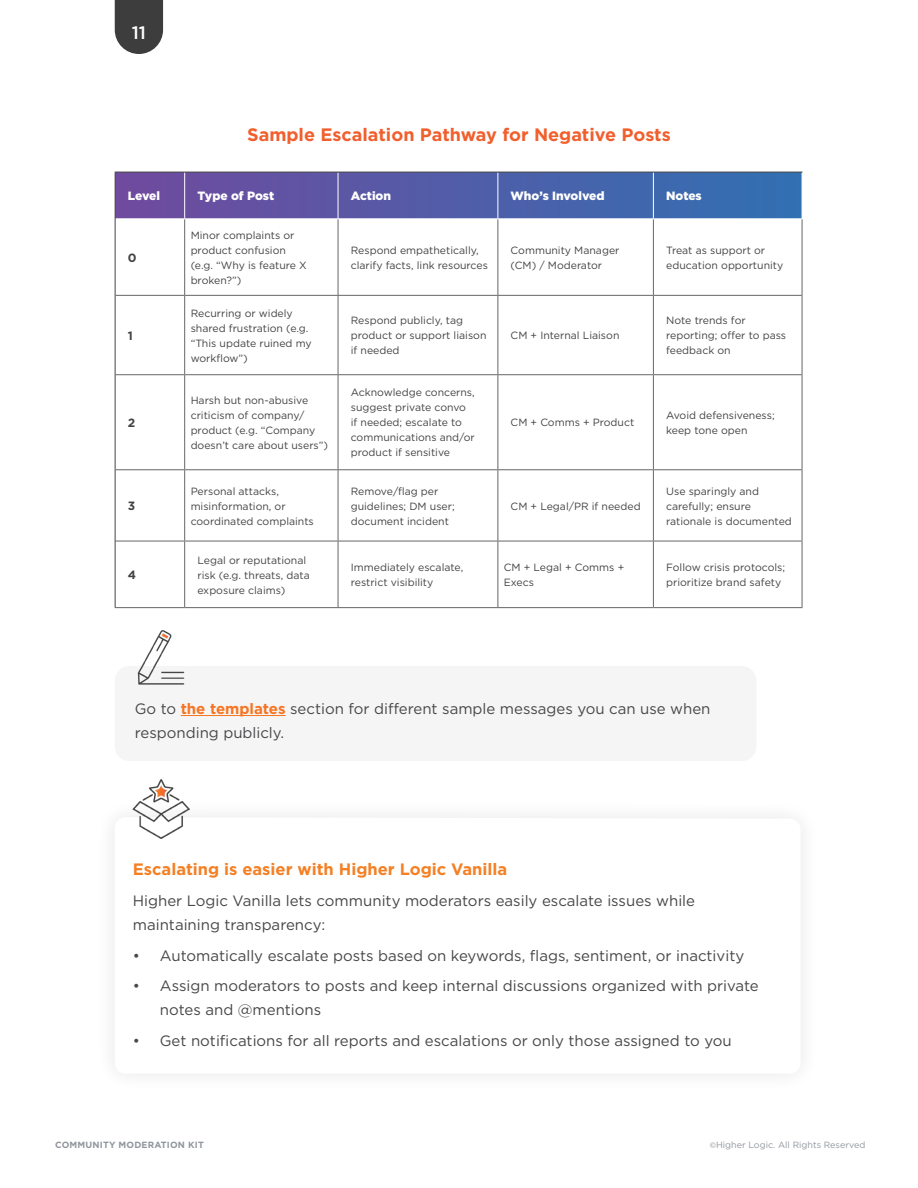
<style>
.page{position:relative;width:918px;height:1188px;background:#fff}
.page>*{position:absolute;margin:0;border:0;box-sizing:border-box;transform-origin:0 0}
.Subhead_-_White{font:700 18px "Gotham";color:#f15f2d}
.t1{font:500 18px "Gotham";color:#fff}
.Subhead_-_White-2{font:700 16.5px "Gotham";color:#f58024}
.Subhead_-_White-3{font:15px/24px "Gotham";color:#474648}
.Subhead_-_White-4{font:900 12px "Gotham";letter-spacing:-.005em;color:#fff}
.Subhead_-_White-5{font:700 12px "Gotham";color:#434343}
.Subhead_-_White-6{font:10.5px/15px "Gotham";color:#434343}
.t2{font:9px "Gotham";color:#91969d}
.t3{font:700 9px "Gotham";letter-spacing:.02em;color:#91969d}
.s1{font-weight:700;color:#f57523}
.s2{font-family:"Minion Pro"}
</style>
<div class="page">
<svg style="left:115px;top:0;width:48px;height:54px;background:#4f4f4f"></svg>
<svg style="left:116px;top:173px;width:686px;height:45px;background:#515da8"></svg>
<hr style="left:184px;top:219px;width:1px;height:76px;background:#656666">
<hr style="left:338px;top:219px;width:1px;height:76px;background:#656666">
<hr style="left:498px;top:219px;width:1px;height:76px;background:#656666">
<hr style="left:653px;top:219px;width:1px;height:76px;background:#656666">
<hr style="left:802px;top:219px;width:1px;height:76px;background:#656666">
<hr style="left:116px;top:295px;width:69px;height:1px;background:#656666">
<hr style="left:185px;top:295px;width:153px;height:1px;background:#656666">
<hr style="left:184px;top:296px;width:1px;height:78px;background:#656666">
<hr style="left:338px;top:295px;width:160px;height:1px;background:#656666">
<hr style="left:338px;top:296px;width:1px;height:78px;background:#656666">
<hr style="left:498px;top:295px;width:155px;height:1px;background:#656666">
<hr style="left:498px;top:296px;width:1px;height:78px;background:#656666">
<hr style="left:653px;top:295px;width:149px;height:1px;background:#656666">
<hr style="left:653px;top:296px;width:1px;height:78px;background:#656666">
<hr style="left:802px;top:296px;width:1px;height:78px;background:#656666">
<hr style="left:116px;top:374px;width:69px;height:1px;background:#656666">
<hr style="left:185px;top:374px;width:153px;height:1px;background:#656666">
<hr style="left:184px;top:375px;width:1px;height:94px;background:#656666">
<hr style="left:338px;top:374px;width:160px;height:1px;background:#656666">
<hr style="left:338px;top:375px;width:1px;height:94px;background:#656666">
<hr style="left:498px;top:374px;width:155px;height:1px;background:#656666">
<hr style="left:498px;top:375px;width:1px;height:94px;background:#656666">
<hr style="left:653px;top:374px;width:149px;height:1px;background:#656666">
<hr style="left:653px;top:375px;width:1px;height:94px;background:#656666">
<hr style="left:802px;top:375px;width:1px;height:94px;background:#656666">
<hr style="left:116px;top:469px;width:69px;height:1px;background:#656666">
<hr style="left:185px;top:469px;width:153px;height:1px;background:#656666">
<hr style="left:184px;top:470px;width:1px;height:71px;background:#656666">
<hr style="left:338px;top:469px;width:160px;height:1px;background:#656666">
<hr style="left:338px;top:470px;width:1px;height:71px;background:#656666">
<hr style="left:498px;top:469px;width:155px;height:1px;background:#656666">
<hr style="left:498px;top:470px;width:1px;height:71px;background:#656666">
<hr style="left:653px;top:469px;width:149px;height:1px;background:#656666">
<hr style="left:653px;top:470px;width:1px;height:71px;background:#656666">
<hr style="left:802px;top:470px;width:1px;height:71px;background:#656666">
<hr style="left:116px;top:541px;width:69px;height:1px;background:#656666">
<hr style="left:185px;top:541px;width:153px;height:1px;background:#656666">
<hr style="left:184px;top:541px;width:1px;height:66px;background:#656666">
<hr style="left:338px;top:541px;width:160px;height:1px;background:#656666">
<hr style="left:338px;top:541px;width:1px;height:66px;background:#656666">
<hr style="left:498px;top:541px;width:155px;height:1px;background:#656666">
<hr style="left:498px;top:541px;width:1px;height:66px;background:#656666">
<hr style="left:653px;top:541px;width:149px;height:1px;background:#656666">
<hr style="left:653px;top:541px;width:1px;height:66px;background:#656666">
<hr style="left:802px;top:541px;width:1px;height:66px;background:#656666">
<hr style="left:115px;top:607px;width:70px;height:1px;background:#656666">
<hr style="left:185px;top:607px;width:153px;height:1px;background:#656666">
<hr style="left:338px;top:607px;width:160px;height:1px;background:#656666">
<hr style="left:498px;top:607px;width:155px;height:1px;background:#656666">
<hr style="left:653px;top:607px;width:149px;height:1px;background:#656666">
<hr style="left:184px;top:172px;width:1px;height:46px;background:#fff">
<hr style="left:338px;top:172px;width:1px;height:46px;background:#fff">
<hr style="left:498px;top:172px;width:1px;height:46px;background:#fff">
<hr style="left:653px;top:172px;width:1px;height:46px;background:#fff">
<hr style="left:115px;top:172px;width:70px;height:1px;background:#434343">
<hr style="left:115px;top:172px;width:1px;height:47px;background:#434343">
<hr style="left:185px;top:172px;width:153px;height:1px;background:#434343">
<hr style="left:338px;top:172px;width:160px;height:1px;background:#434343">
<hr style="left:498px;top:172px;width:155px;height:1px;background:#434343">
<hr style="left:653px;top:172px;width:149px;height:1px;background:#434343">
<hr style="left:115px;top:219px;width:1px;height:76px;background:#434343">
<hr style="left:115px;top:295px;width:1px;height:80px;background:#434343">
<hr style="left:115px;top:375px;width:1px;height:95px;background:#434343">
<hr style="left:115px;top:470px;width:1px;height:71px;background:#434343">
<hr style="left:115px;top:541px;width:1px;height:66px;background:#434343">
<div style="left:115px;top:666px;width:641px;height:95px;background:#f5f5f6;border-radius:15px"></div>
<hr style="left:181px;top:715px;width:105px;height:1px;background:#f57523">
<img style="left:133px;top:779px;width:57px;height:59px">
<img style="left:137px;top:630px;width:48px;height:55px">
<h1 class="t1" style="left:132px;top:21px;width:16px">11</h1>
<p class="Subhead_-_White" style="left:247px;top:123px;width:425px">Sample Escalation Pathway for Negative Posts</p>
<p class="Subhead_-_White-4" style="left:128px;top:188px;width:34px">Level</p>
<p class="Subhead_-_White-4" style="left:197px;top:188px;width:78px">Type of Post</p>
<p class="Subhead_-_White-4" style="left:351px;top:188px;width:42px">Action</p>
<p class="Subhead_-_White-4" style="left:511px;top:188px;width:95px">Who’s Involved</p>
<p class="Subhead_-_White-4" style="left:666px;top:188px;width:37px">Notes</p>
<p class="Subhead_-_White-5" style="left:128px;top:250px;width:10px">0</p>
<p class="Subhead_-_White-5" style="left:128px;top:328px;width:7px">1</p>
<p class="Subhead_-_White-5" style="left:128px;top:415px;width:9px">2</p>
<p class="Subhead_-_White-5" style="left:128px;top:498px;width:9px">3</p>
<p class="Subhead_-_White-5" style="left:128px;top:567px;width:10px">4</p>
<p class="Subhead_-_White-6" style="left:191px;top:227px;width:118px">Minor complaints or product confusion (e.g. “Why is feature X broken?”)</p>
<p class="Subhead_-_White-6" style="left:351px;top:242px;width:139px">Respond empathetically, clarify facts, link resources</p>
<p class="Subhead_-_White-6" style="left:511px;top:242px;width:110px">Community Manager (CM) / Moderator</p>
<p class="Subhead_-_White-6" style="left:666px;top:242px;width:119px">Treat as support or education opportunity</p>
<p class="Subhead_-_White-6" style="left:191px;top:305px;width:123px">Recurring or widely shared frustration (e.g. “This update ruined my workflow”)</p>
<p class="Subhead_-_White-6" style="left:351px;top:313px;width:137px">Respond publicly, tag product or support liaison if needed</p>
<p class="Subhead_-_White-6" style="left:191px;top:393px;width:139px">Harsh but non-abusive criticism of company/ product (e.g. “Company doesn’t care about users”)</p>
<p class="Subhead_-_White-6" style="left:351px;top:385px;width:125px">Acknowledge concerns, suggest private convo if needed; escalate to communications and/or product if sensitive</p>
<p class="Subhead_-_White-6" style="left:191px;top:483px;width:125px">Personal attacks, misinformation, or coordinated complaints</p>
<p class="Subhead_-_White-6" style="left:351px;top:483px;width:105px">Remove/flag per guidelines; DM user; document incident</p>
<p class="Subhead_-_White-6" style="left:511px;top:328px;width:110px">CM + Internal Liaison</p>
<p class="Subhead_-_White-6" style="left:666px;top:313px;width:121px">Note trends for reporting; offer to pass feedback on</p>
<p class="Subhead_-_White-6" style="left:511px;top:415px;width:125px">CM + Comms + Product</p>
<p class="Subhead_-_White-6" style="left:666px;top:408px;width:110px">Avoid defensiveness; keep tone open</p>
<p class="Subhead_-_White-6" style="left:511px;top:498px;width:132px">CM + Legal/PR if needed</p>
<p class="Subhead_-_White-6" style="left:666px;top:483px;width:127px">Use sparingly and carefully; ensure rationale is documented</p>
<p class="Subhead_-_White-6" style="left:197px;top:552px;width:114px">Legal or reputational risk (e.g. threats, data exposure claims)</p>
<p class="Subhead_-_White-6" style="left:351px;top:560px;width:114px">Immediately escalate, restrict visibility</p>
<p class="Subhead_-_White-6" style="left:504px;top:560px;width:122px">CM + Legal + Comms +<br>Execs</p>
<p class="Subhead_-_White-6" style="left:666px;top:560px;width:121px">Follow crisis protocols; prioritize brand safety</p>
<p class="Subhead_-_White-3" style="left:135px;top:696px;width:577px">Go to <span class="s1">the templates</span> section for different sample messages you can use when responding publicly.</p>
<p class="Subhead_-_White-2" style="left:133px;top:858px;width:376px">Escalating is easier with Higher Logic Vanilla</p>
<p class="Subhead_-_White-3" style="left:133px;top:888px;width:564px">Higher Logic Vanilla lets community moderators easily escalate issues while maintaining transparency:</p>
<p class="Subhead_-_White-3" style="left:133px;top:943px;width:613px">• Automatically escalate posts based on keywords, flags, sentiment, or inactivity</p>
<p class="Subhead_-_White-3" style="left:160px;top:974px;width:601px;text-indent:-27px">• Assign moderators to posts and keep internal discussions organized with private notes and @mentions</p>
<p class="Subhead_-_White-3" style="left:133px;top:1029px;width:600px">• Get notifications for all reports and escalations or only those assigned to you</p>
<p class="t3" style="left:55px;top:1139px;width:150px">COMMUNITY MODERATION KIT</p>
<p class="t2" style="left:710px;top:1139px;width:157px"><span class="s2">©</span>Higher Logic. All Rights Reserved</p>
</div>
